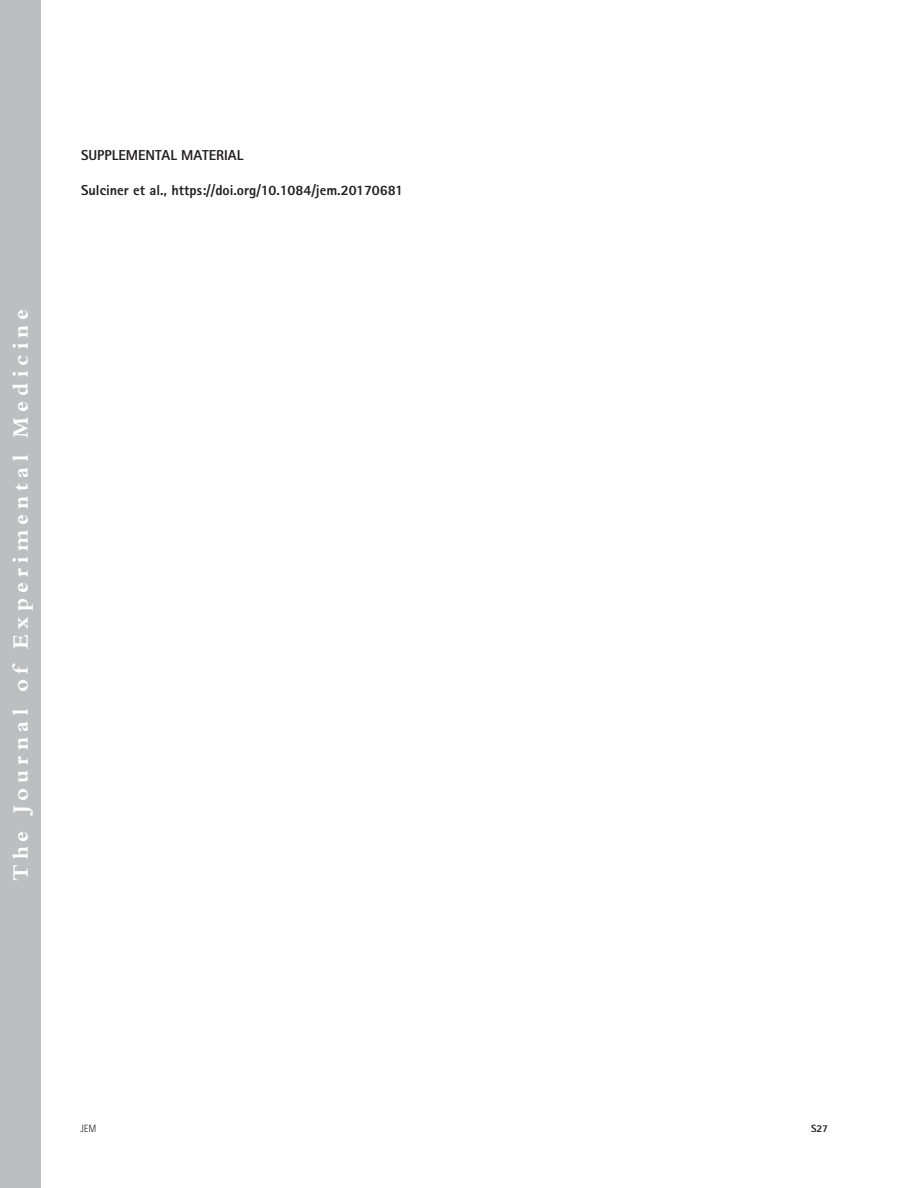
<style>
.page{position:relative;width:918px;height:1188px;background:#fff}
.page>*{position:absolute;margin:0;border:0;box-sizing:border-box;transform-origin:0 0}
.t1{font:700 22.8px "Bembo Std";letter-spacing:.22em;color:#fff}
.t2{font:800 14.4px "Rotis Sans Serif Std";color:#231f20}
.t3{font:300 10.5px "Rotis Sans Serif Std";color:#231f20}
.t4{font:800 10.5px "Rotis Sans Serif Std";color:#231f20}
</style>
<div class="page">
<div style="left:0;top:0;width:40px;height:1188px;background:#bcbec0"></div>
<h1 class="t1" style="left:8px;top:881px;width:574px;rotate:-90deg">The Journal of Experimental Medicine</h1>
<p class="t2" style="left:81px;top:146px;width:26px">Suppleme</p>
<p class="t2" style="left:146px;top:146px;width:86px">ntal material</p>
<p class="t2" style="left:81px;top:181px;width:324px">Sulciner et al., https://doi.org/10.1084/jem.20170681</p>
<p class="t3" style="left:80px;top:1123px;width:11px">JEM</p>
<p class="t4" style="left:811px;top:1122px;width:19px">S27</p>
</div>
